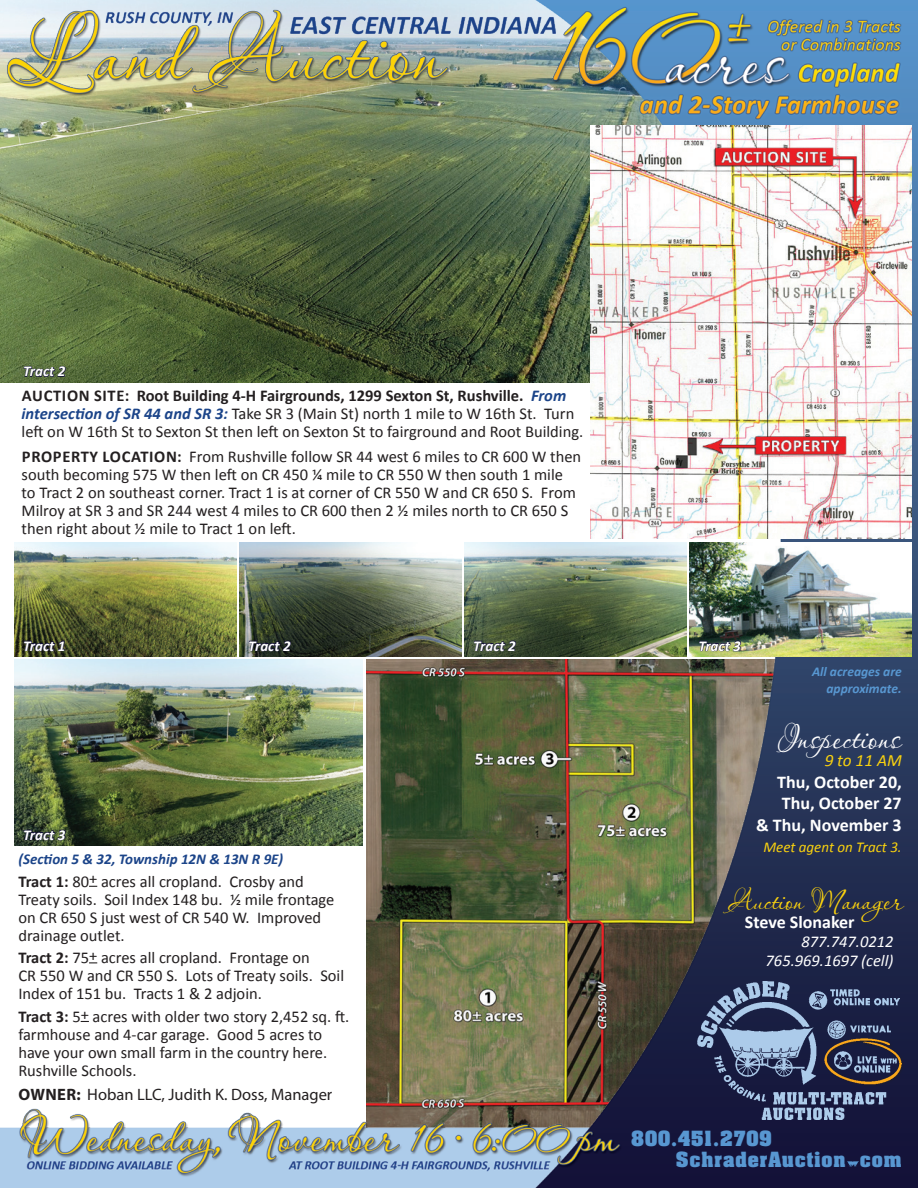
<style>
.page{position:relative;width:918px;height:1188px;background:#fff}
.page>*{position:absolute;margin:0;border:0;box-sizing:border-box;transform-origin:0 0}
.t1{font:30px "Aquarelle";color:#fff}
.t2{font:24.6px "Aquarelle";color:#fad20e}
.t3{font:700 18px/21.6px "Calibri";color:#fff;text-align:right}
.t4{font:700 17.85px "Aachen";letter-spacing:.05em;color:#5897d1}
.t5{font:italic 17.25px "Calibri";color:#fad20e}
.t6{font:16.5px/18px "Calibri";color:#231f20}
.t7{font:16.5px "Myriad Pro";color:#231f20}
.t8{font:italic 16.5px/19.8px "Calibri";color:#fff;text-align:right}
.t9{font:italic 700 15px "Calibri";color:#fff}
.t10{font:italic 700 15px "Calibri";color:#1b4489}
.t11{font:italic 15px "Calibri";color:#fad20e}
.t12{font:italic 700 13.5px/16.6px "Calibri";color:#5897d1;text-align:right}
.s1{font-weight:700}
.s2{font-weight:700;font-style:italic;color:#1b4489}
</style>
<div class="page">
<img style="left:0;top:0;width:918px;height:1188px">
<svg style="left:847px;top:1161px;width:11px;height:6px"></svg>
<img style="left:697px;top:981px;width:202px;height:138px">
<div style="left:824px;top:1038px;width:80px;height:48px;background:#231f20;opacity:.75"></div>
<img style="left:825px;top:1039px;width:77px;height:45px">
<img style="left:591px;top:125px;width:321px;height:414px">
<img style="left:14px;top:543px;width:223px;height:114px">
<img style="left:14px;top:660px;width:348px;height:186px">
<img style="left:239px;top:543px;width:223px;height:114px">
<img style="left:464px;top:543px;width:223px;height:114px">
<img style="left:689px;top:543px;width:223px;height:114px">
<svg style="left:23px;top:635px;width:42px;height:23px"></svg>
<svg style="left:23px;top:824px;width:43px;height:23px"></svg>
<svg style="left:249px;top:635px;width:42px;height:23px"></svg>
<svg style="left:474px;top:635px;width:42px;height:23px"></svg>
<svg style="left:699px;top:635px;width:43px;height:23px"></svg>
<svg style="left:23px;top:360px;width:43px;height:24px"></svg>
<p class="t9" style="left:23px;top:362px;width:44px">Tract 2</p>
<p class="t6" style="left:22px;top:386px;width:563px"><span class="s1">AUCTION SITE: Root Building 4-H Fairgrounds, 1299 Sexton St, Rushville.</span> <span class="s2">From intersection of SR 44 and SR 3:</span> Take SR 3 (Main St) north 1 mile to W 16th St. Turn left on W 16th St to Sexton St then left on Sexton St to fairground and Root Building.</p>
<p class="t6" style="left:22px;top:447px;width:561px"><span class="s1">PROPERTY LOCATION:</span> From Rushville follow SR 44 west 6 miles to CR 600 W then south becoming 575 W then left on CR 450 ¼ mile to CR 550 W then south 1 mile to Tract 2 on southeast corner. Tract 1 is at corner of CR 550 W and CR 650 S. From Milroy at SR 3 and SR 244 west 4 miles to CR 600 then 2 ½ miles north to CR 650 S then right about ½ mile to Tract 1 on left.</p>
<p class="t9" style="left:23px;top:636px;width:44px">Tract 1</p>
<p class="t9" style="left:248px;top:636px;width:44px">Tract 2</p>
<p class="t9" style="left:473px;top:636px;width:44px">Tract 2</p>
<p class="t9" style="left:698px;top:636px;width:44px">Tract 3</p>
<p class="t12" style="left:812px;top:663px;width:91px">All acreages are approximate.</p>
<p class="t9" style="left:23px;top:825px;width:44px">Tract 3</p>
<p class="t10" style="left:18px;top:850px;width:266px">(Section 5 &amp; 32, Township 12N &amp; 13N R 9E)</p>
<p class="t6" style="left:18px;top:871px;width:318px"><span class="s1">Tract 1:</span> 80+ acres all cropland. Crosby and Treaty soils. Soil Index 148 bu. ½ mile frontage on CR 650 S just west of CR 540 W. Improved drainage outlet.</p>
<p class="t6" style="left:18px;top:948px;width:327px"><span class="s1">Tract 2:</span> 75+ acres all cropland. Frontage on<br>CR 550 W and CR 550 S. Lots of Treaty soils. Soil<br>Index of 151 bu. Tracts 1 &amp; 2 adjoin.</p>
<p class="t6" style="left:18px;top:1007px;width:333px"><span class="s1">Tract 3:</span> 5+ acres with older two story 2,452 sq. ft. farmhouse and 4-car garage. Good 5 acres to have your own small farm in the country here.<br>Rushville Schools.</p>
<p class="t7" style="left:19px;top:1085px;width:315px"><span class="s1">OWNER:</span> Hoban LLC, Judith K. Doss, Manager</p>
<h1 class="t1" style="left:778px;top:720px;width:126px">Inspections</h1>
<p class="t5" style="left:825px;top:750px;width:79px">9 to 11 AM</p>
<p class="t3" style="left:756px;top:770px;width:147px">Thu, October 20,<br>Thu, October 27<br>&amp; Thu, November 3</p>
<p class="t11" style="left:763px;top:838px;width:140px">Meet agent on Tract 3.</p>
<h2 class="t2" style="left:729px;top:886px;width:176px">Auction Manager</h2>
<p class="t3" style="left:745px;top:910px;width:111px">Steve Slonaker</p>
<p class="t8" style="left:766px;top:931px;width:129px">877.747.0212<br>765.969.1697 (cell)</p>
<p class="t4" style="left:631px;top:1125px;width:142px">800.451.2709</p>
<p class="t4" style="left:676px;top:1147px;width:228px">SchraderAuction com</p>
</div>
